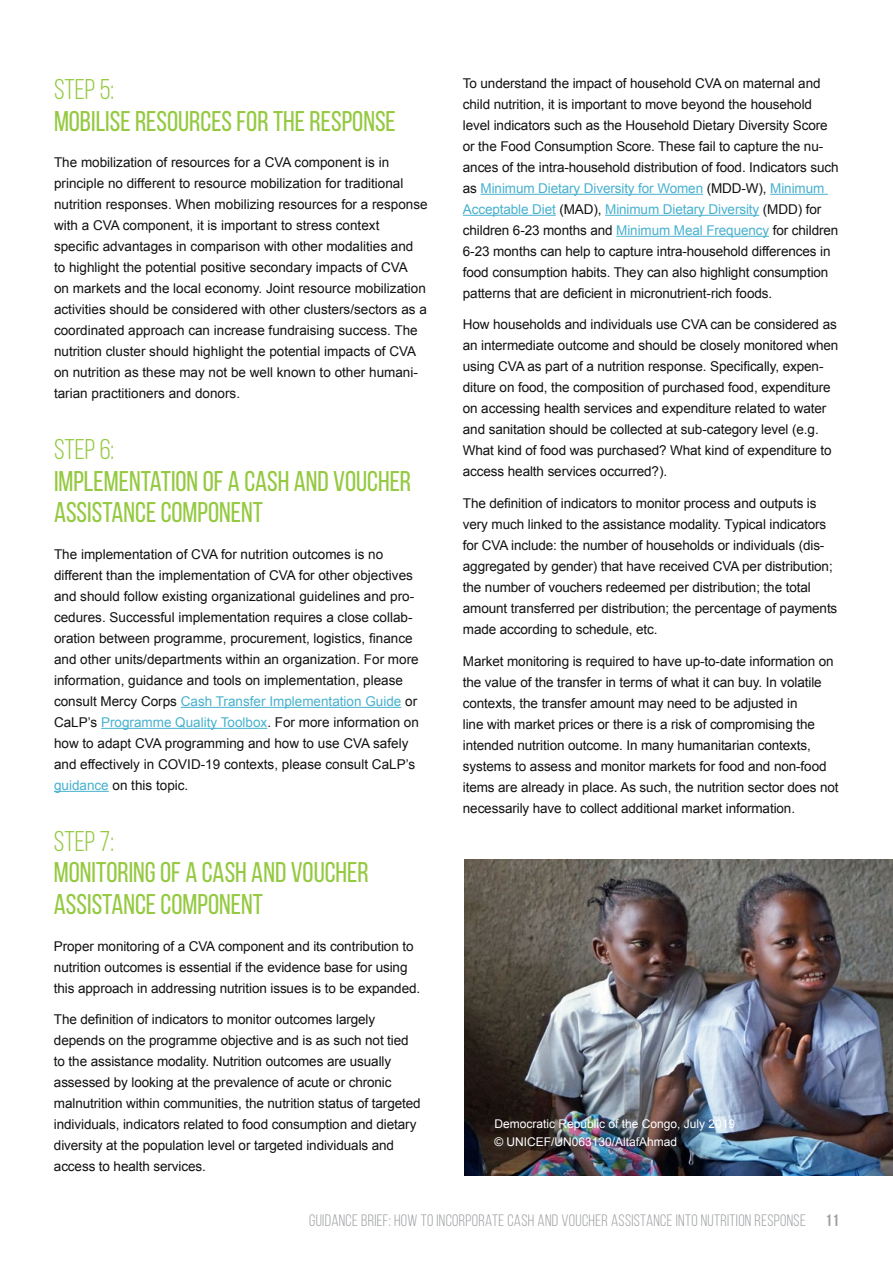
<style>
.page{position:relative;width:893px;height:1263px;background:#fff}
.page>*{position:absolute;margin:0;border:0;box-sizing:border-box;transform-origin:0 0}
.t1{font:28.5px/31.5px "Bebas Neue";color:#94c940}
.t2{font:28.5px "Bebas Neue";color:#94c940}
.t3{font:16.5px "Bebas Neue";letter-spacing:.02em;color:#9d9fa2}
.t4{font:13.5px/21px "Arial";letter-spacing:-.01em;color:#121111}
.t5{font:12px/18px "Arial";color:#fff}
.s1{color:#47b1ce}
.s2{font-weight:700}
</style>
<div class="page">
<img style="left:464px;top:860px;width:429px;height:316px">
<hr style="left:181px;top:707px;width:220px;height:1px;background:#47b1ce">
<hr style="left:101px;top:728px;width:166px;height:1px;background:#47b1ce">
<hr style="left:54px;top:791px;width:55px;height:1px;background:#47b1ce">
<hr style="left:481px;top:194px;width:222px;height:1px;background:#47b1ce">
<hr style="left:770px;top:194px;width:58px;height:1px;background:#47b1ce">
<hr style="left:463px;top:215px;width:93px;height:1px;background:#47b1ce">
<hr style="left:605px;top:215px;width:154px;height:1px;background:#47b1ce">
<hr style="left:616px;top:236px;width:153px;height:1px;background:#47b1ce">
<h1 class="t2" style="left:54px;top:74px;width:62px">STEP 5:</h1>
<h1 class="t1" style="left:54px;top:105px;width:343px">MOBILISE RESOURCES FOR THE RESPONSE</h1>
<p class="t4" style="left:54px;top:152px;width:375px">The mobilization of resources for a CVA component is in principle no different to resource mobilization for traditional nutrition responses. When mobilizing resources for a response with a CVA component, it is important to stress context specific advantages in comparison with other modalities and to highlight the potential positive secondary impacts of CVA<br>on markets and the local economy. Joint resource mobilization activities should be considered with other clusters/sectors as a coordinated approach can increase fundraising success. The nutrition cluster should highlight the potential impacts of CVA on nutrition as these may not be well known to other humani&shy;tarian practitioners and donors.</p>
<h1 class="t2" style="left:54px;top:434px;width:62px">STEP 6:</h1>
<h1 class="t1" style="left:54px;top:465px;width:359px">IMPLEMENTATION OF A CASH AND VOUCHER<br>ASSISTANCE COMPONENT</h1>
<p class="t4" style="left:54px;top:544px;width:366px">The implementation of CVA for nutrition outcomes is no different than the implementation of CVA for other objectives and should follow existing organizational guidelines and pro&shy;cedures. Successful implementation requires a close collab&shy;oration between programme, procurement, logistics, finance and other units/departments within an organization. For more information, guidance and tools on implementation, please consult Mercy Corps <span class="s1">Cash Transfer Implementation Guide</span> or CaLP’s <span class="s1">Programme Quality Toolbox</span>. For more information on how to adapt CVA programming and how to use CVA safely and effectively in COVID-19 contexts, please consult CaLP’s <span class="s1">guidance</span> on this topic.</p>
<h1 class="t2" style="left:54px;top:826px;width:62px">STEP 7:</h1>
<h1 class="t1" style="left:54px;top:856px;width:316px">MONITORING OF A CASH AND VOUCHER<br>ASSISTANCE COMPONENT</h1>
<p class="t4" style="left:54px;top:935px;width:368px">Proper monitoring of a CVA component and its contribution to nutrition outcomes is essential if the evidence base for using this approach in addressing nutrition issues is to be expanded.</p>
<p class="t4" style="left:54px;top:1009px;width:368px">The definition of indicators to monitor outcomes largely depends on the programme objective and is as such not tied to the assistance modality. Nutrition outcomes are usually assessed by looking at the prevalence of acute or chronic malnutrition within communities, the nutrition status of targeted individuals, indicators related to food consumption and dietary diversity at the population level or targeted individuals and access to health services.</p>
<p class="t4" style="left:463px;top:73px;width:377px">To understand the impact of household CVA on maternal and child nutrition, it is important to move beyond the household level indicators such as the Household Dietary Diversity Score or the Food Consumption Score. These fail to capture the nu&shy;ances of the intra-household distribution of food. Indicators such as <span class="s1">Minimum Dietary Diversity for Women</span> (MDD-W), <span class="s1">Minimum Acceptable Diet</span> (MAD), <span class="s1">Minimum Dietary Diversity</span> (MDD) for children 6-23 months and <span class="s1">Minimum Meal Frequency</span> for children 6-23 months can help to capture intra-household differences in food consumption habits. They can also highlight consumption patterns that are deficient in micronutrient-rich foods.</p>
<p class="t4" style="left:463px;top:314px;width:377px">How households and individuals use CVA can be considered as an intermediate outcome and should be closely monitored when using CVA as part of a nutrition response. Specifically, expen&shy;diture on food, the composition of purchased food, expenditure on accessing health services and expenditure related to water and sanitation should be collected at sub-category level (e.g.<br>What kind of food was purchased? What kind of expenditure to access health services occurred?).</p>
<p class="t4" style="left:463px;top:493px;width:376px">The definition of indicators to monitor process and outputs is very much linked to the assistance modality. Typical indicators for CVA include: the number of households or individuals (dis&shy;aggregated by gender) that have received CVA per distribution; the number of vouchers redeemed per distribution; the total amount transferred per distribution; the percentage of payments made according to schedule, etc.</p>
<p class="t4" style="left:463px;top:650px;width:377px">Market monitoring is required to have up-to-date information on the value of the transfer in terms of what it can buy. In volatile contexts, the transfer amount may need to be adjusted in<br>line with market prices or there is a risk of compromising the intended nutrition outcome. In many humanitarian contexts, systems to assess and monitor markets for food and non-food items are already in place. As such, the nutrition sector does not necessarily have to collect additional market information.</p>
<p class="t5" style="left:494px;top:1115px;width:242px">Democratic Republic of the Congo, July 2019 © UNICEF/UN063130/AltafAhmad</p>
<p class="t3" style="left:309px;top:1211px;width:531px">GUIDANCE BRIEF: HOW TO INCORPORATE CASH AND VOUCHER ASSISTANCE INTO NUTRITION RESPONSE <span class="s2">11</span></p>
</div>
